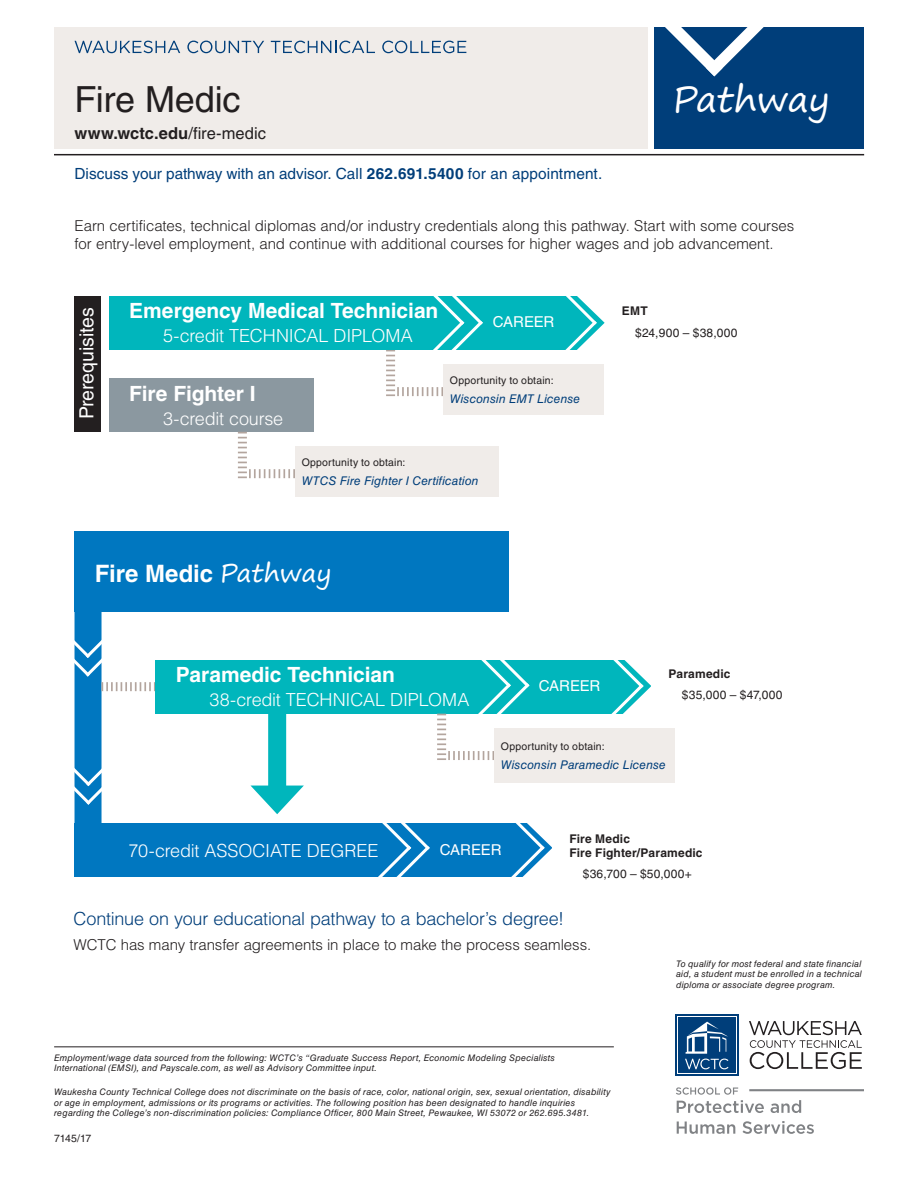
<style>
.page{position:relative;width:918px;height:1188px;background:#fff}
.page>*{position:absolute;margin:0;border:0;box-sizing:border-box;transform-origin:0 0}
.t1{font:36px "Helvetica LT Std";letter-spacing:-.005em;color:#231f20}
.t2{font:36px "Segoe Print";letter-spacing:-.005em;color:#fff}
.t3{font:700 24px "Helvetica LT Std";letter-spacing:-.005em;color:#fff}
.t4{font:700 21px "Helvetica LT Std";letter-spacing:-.005em;color:#fff}
.t5{font:19.5px "Helvetica LT Std";letter-spacing:-.005em;color:#fff}
.t6{font:300 18px "Helvetica LT Std";letter-spacing:-.01em;color:#fff}
.t7{font:300 18px "Helvetica LT Std";letter-spacing:-.015em;color:#003e7a}
.t8{font:700 16.5px "Helvetica LT Std";letter-spacing:.005em;color:#231f20}
.t9{font:15.3px "Helvetica LT Std";color:#003e7a}
.t10{font:300 15px/18px "Helvetica LT Std";letter-spacing:-.005em;color:#231f20}
.t11{font:15px "Helvetica LT Std";letter-spacing:-.015em;color:#fff}
.t12{font:italic 12px "Helvetica LT Std";letter-spacing:.01em;color:#003e7a}
.t13{font:12px "Helvetica LT Std";letter-spacing:.03em;color:#231f20}
.t14{font:700 12px/14.4px "Helvetica LT Std";letter-spacing:.015em;color:#231f20}
.t15{font:10.5px "Helvetica LT Std";letter-spacing:.015em;color:#231f20}
.t16{font:italic 9px/10.5px "Helvetica LT Std";letter-spacing:.02em;color:#231f20}
.s1{font-weight:400}
.s2{font-weight:700}
.s3{font-family:"Segoe Print";font-weight:400;font-size:25.5px}
</style>
<div class="page">
<div style="left:54px;top:27px;width:594px;height:121px;background:#f0ece9"></div>
<svg style="left:75px;top:41px;width:105px;height:12px"></svg>
<svg style="left:187px;top:41px;width:77px;height:12px"></svg>
<svg style="left:271px;top:41px;width:104px;height:12px"></svg>
<svg style="left:382px;top:41px;width:84px;height:12px"></svg>
<hr style="left:54px;top:154px;width:810px;height:1px;background:#231f20">
<div style="left:654px;top:27px;width:210px;height:121px;background:#003e7a"></div>
<svg style="left:665px;top:27px;width:99px;height:50px"></svg>
<svg style="left:749px;top:1021px;width:113px;height:48px"></svg>
<hr style="left:749px;top:1089px;width:115px;height:2px;background:#808285">
<svg style="left:771px;top:1100px;width:30px;height:13px"></svg>
<svg style="left:677px;top:1122px;width:58px;height:12px"></svg>
<svg style="left:743px;top:1121px;width:71px;height:13px"></svg>
<svg style="left:676px;top:1087px;width:88px;height:26px"></svg>
<svg style="left:675px;top:1015px;width:63px;height:61px"></svg>
<svg style="left:677px;top:1017px;width:59px;height:57px"></svg>
<div style="left:678px;top:1018px;width:58px;height:55px;background:#003e7a"></div>
<svg style="left:685px;top:1022px;width:43px;height:47px"></svg>
<hr style="left:54px;top:1046px;width:560px;height:1px;background:#231f20">
<div style="left:75px;top:531px;width:434px;height:81px;background:#0077c0"></div>
<div style="left:75px;top:823px;width:477px;height:54px;background:#0077c0"></div>
<svg style="left:511px;top:823px;width:41px;height:54px"></svg>
<svg style="left:378px;top:823px;width:52px;height:54px"></svg>
<div style="left:75px;top:608px;width:27px;height:215px;background:#0077c0"></div>
<svg style="left:74px;top:747px;width:28px;height:61px"></svg>
<div style="left:109px;top:296px;width:495px;height:54px;background:#00b6bc"></div>
<svg style="left:386px;top:296px;width:100px;height:100px"></svg>
<svg style="left:546px;top:296px;width:59px;height:69px"></svg>
<div style="left:443px;top:365px;width:161px;height:50px;background:#f0ece9"></div>
<div style="left:109px;top:378px;width:204px;height:54px;background:#8b98a0"></div>
<svg style="left:74px;top:619px;width:82px;height:72px"></svg>
<div style="left:156px;top:660px;width:495px;height:54px;background:#00b6bc"></div>
<svg style="left:593px;top:660px;width:82px;height:69px"></svg>
<div style="left:268px;top:714px;width:18px;height:83px;background:#00b6bc"></div>
<svg style="left:251px;top:786px;width:53px;height:28px"></svg>
<svg style="left:437px;top:660px;width:96px;height:100px"></svg>
<div style="left:494px;top:729px;width:181px;height:54px;background:#f0ece9"></div>
<div style="left:74px;top:296px;width:27px;height:136px;background:#231f20"></div>
<svg style="left:238px;top:432px;width:57px;height:46px"></svg>
<div style="left:295px;top:447px;width:204px;height:50px;background:#f0ece9"></div>
<h1 class="t1" style="left:75px;top:78px;width:168px">Fire Medic</h1>
<h3 class="t8" style="left:75px;top:123px;width:193px">www.wctc.edu<span class="s1">/fire-medic</span></h3>
<h1 class="t2" style="left:672px;top:67px;width:159px">Pathway</h1>
<h3 class="t9" style="left:75px;top:165px;width:529px">Discuss your pathway with an advisor. Call <span class="s2">262.691.5400</span> for an appointment.</h3>
<h3 class="t10" style="left:75px;top:217px;width:721px">Earn certificates, technical diplomas and/or industry credentials along this pathway. Start with some courses for entry-level employment, and continue with additional courses for higher wages and job advancement.</h3>
<h3 class="t5" style="left:75px;top:419px;width:113px;rotate:-90deg">Prerequisites</h3>
<h3 class="t4" style="left:129px;top:298px;width:311px">Emergency Medical Technician</h3>
<h3 class="t6" style="left:163px;top:325px;width:251px">5-credit TECHNICAL DIPLOMA</h3>
<h3 class="t11" style="left:493px;top:313px;width:63px">CAREER</h3>
<p class="t15" style="left:450px;top:375px;width:105px">Opportunity to obtain:</p>
<h3 class="t4" style="left:129px;top:380px;width:128px">Fire Fighter I</h3>
<h3 class="t12" style="left:450px;top:392px;width:132px">Wisconsin EMT License</h3>
<h3 class="t6" style="left:163px;top:407px;width:122px">3-credit course</h3>
<p class="t15" style="left:302px;top:457px;width:105px">Opportunity to obtain:</p>
<h3 class="t12" style="left:302px;top:474px;width:178px">WTCS Fire Fighter I Certification</h3>
<h2 class="t3" style="left:95px;top:559px;width:238px">Fire Medic <span class="s3">Pathway</span></h2>
<h3 class="t14" style="left:622px;top:304px;width:27px">EMT</h3>
<h3 class="t13" style="left:635px;top:325px;width:104px">$24,900 – $38,000</h3>
<h3 class="t4" style="left:176px;top:662px;width:221px">Paramedic Technician</h3>
<h3 class="t6" style="left:210px;top:689px;width:261px">38-credit TECHNICAL DIPLOMA</h3>
<h3 class="t11" style="left:539px;top:677px;width:63px">CAREER</h3>
<h3 class="t14" style="left:669px;top:666px;width:64px">Paramedic</h3>
<h3 class="t13" style="left:682px;top:688px;width:102px">$35,000 – $47,000</h3>
<p class="t15" style="left:501px;top:740px;width:105px">Opportunity to obtain:</p>
<h3 class="t12" style="left:501px;top:758px;width:166px">Wisconsin Paramedic License</h3>
<h3 class="t6" style="left:129px;top:839px;width:251px">70-credit ASSOCIATE DEGREE</h3>
<h3 class="t11" style="left:440px;top:841px;width:63px">CAREER</h3>
<h3 class="t14" style="left:569px;top:831px;width:135px">Fire Medic<br>Fire Fighter/Paramedic</h3>
<h3 class="t13" style="left:583px;top:867px;width:110px">$36,700 – $50,000+</h3>
<h3 class="t7" style="left:74px;top:907px;width:492px">Continue on your educational pathway to a bachelor’s degree!</h3>
<h3 class="t10" style="left:74px;top:935px;width:519px">WCTC has many transfer agreements in place to make the process seamless.</h3>
<p class="t16" style="left:54px;top:1052px;width:503px">Employment/wage data sourced from the following: WCTC’s “Graduate Success Report, Economic Modeling Specialists<br>International (EMSI), and Payscale.com, as well as Advisory Committee input.</p>
<p class="t16" style="left:54px;top:1087px;width:558px">Waukesha County Technical College does not discriminate on the basis of race, color, national origin, sex, sexual orientation, disability or age in employment, admissions or its programs or activities. The following position has been designated to handle inquiries regarding the College’s non-discrimination policies: Compliance Officer, 800 Main Street, Pewaukee, WI 53072 or 262.695.3481.</p>
<p class="t15" style="left:54px;top:1132px;width:39px">7145/17</p>
<p class="t16" style="left:676px;top:958px;width:187px;text-align:justify">To qualify for most federal and state financial aid, a student must be enrolled in a technical diploma or associate degree program.</p>
</div>
